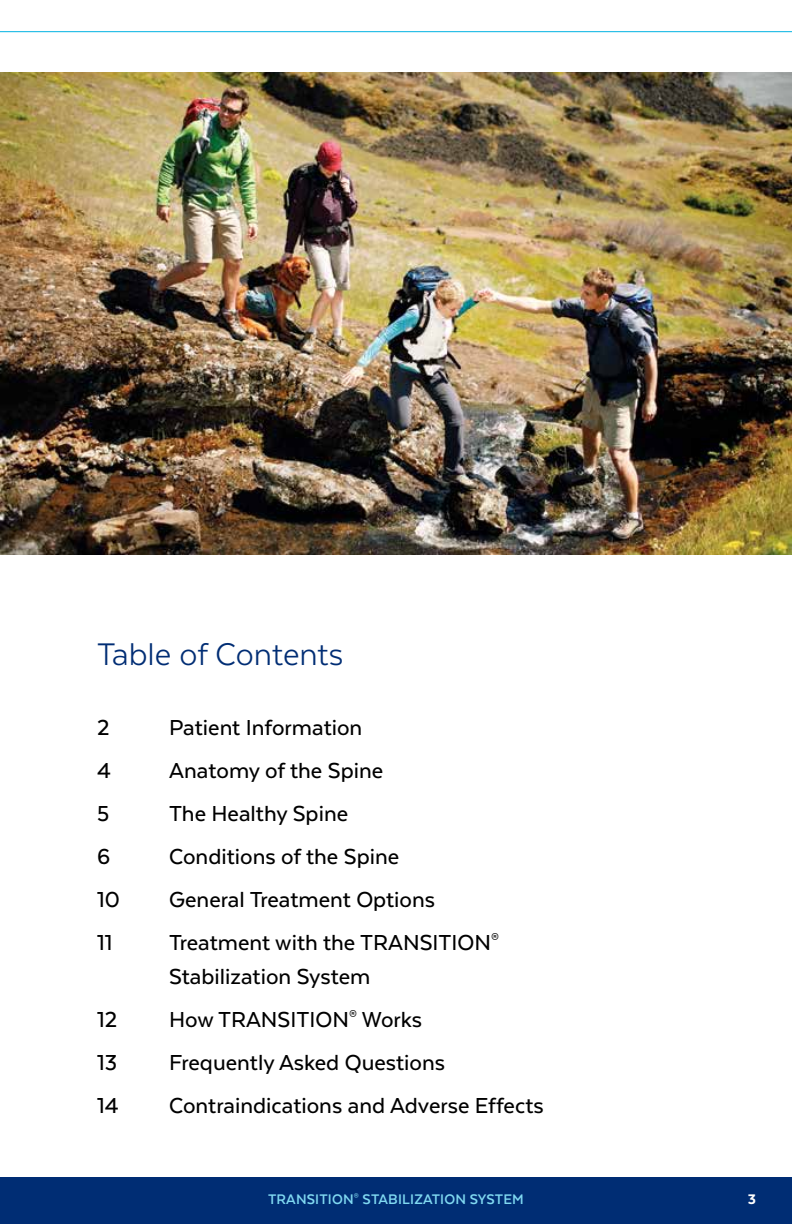
<style>
.page{position:relative;width:792px;height:1224px;background:#fff}
.page>*{position:absolute;margin:0;border:0;box-sizing:border-box;transform-origin:0 0}
.t1{font:36px "Texta";color:#002d74}
.t2{font:500 25px/34px "Texta";color:#000}
.t3{font:700 16px "Texta Alt";letter-spacing:.01em;color:#80d9f1}
.t4{font:800 16px "Texta Alt";color:#fff}
</style>
<div class="page">
<div style="left:0;top:1178px;width:792px;height:46px;background:#002d74"></div>
<hr style="left:0;top:31px;width:792px;height:1px;background:#00b2e3">
<img style="left:0;top:72px;width:792px;height:482px">
<h1 class="t1" style="left:97px;top:636px;width:248px">Table of Contents</h1>
<p class="t2" style="left:97px;top:710px;width:14px">2</p>
<p class="t2" style="left:169px;top:710px;width:195px">Patient Information</p>
<p class="t2" style="left:97px;top:753px;width:15px">4</p>
<p class="t2" style="left:169px;top:753px;width:216px">Anatomy of the Spine</p>
<p class="t2" style="left:97px;top:796px;width:14px">5</p>
<p class="t2" style="left:169px;top:796px;width:181px">The Healthy Spine</p>
<p class="t2" style="left:97px;top:839px;width:15px">6</p>
<p class="t2" style="left:169px;top:839px;width:232px">Conditions of the Spine</p>
<p class="t2" style="left:97px;top:882px;width:24px">10</p>
<p class="t2" style="left:169px;top:882px;width:268px">General Treatment Options</p>
<p class="t2" style="left:97px;top:925px;width:17px">11</p>
<p class="t2" style="left:169px;top:925px;width:331px">Treatment with the TRANSITION<sup>®<br></sup>Stabilization System</p>
<p class="t2" style="left:97px;top:1002px;width:21px">12</p>
<p class="t2" style="left:169px;top:1002px;width:255px">How TRANSITION<sup>®</sup> Works</p>
<p class="t2" style="left:97px;top:1045px;width:22px">13</p>
<p class="t2" style="left:169px;top:1045px;width:278px">Frequently Asked Questions</p>
<p class="t2" style="left:97px;top:1088px;width:23px">14</p>
<p class="t2" style="left:169px;top:1088px;width:376px">Contraindications and Adverse Effects</p>
<p class="t3" style="left:268px;top:1191px;width:257px">TRANSITION<sup>®</sup> STABILIZATION SYSTEM</p>
<p class="t4" style="left:748px;top:1191px;width:10px">3</p>
</div>
